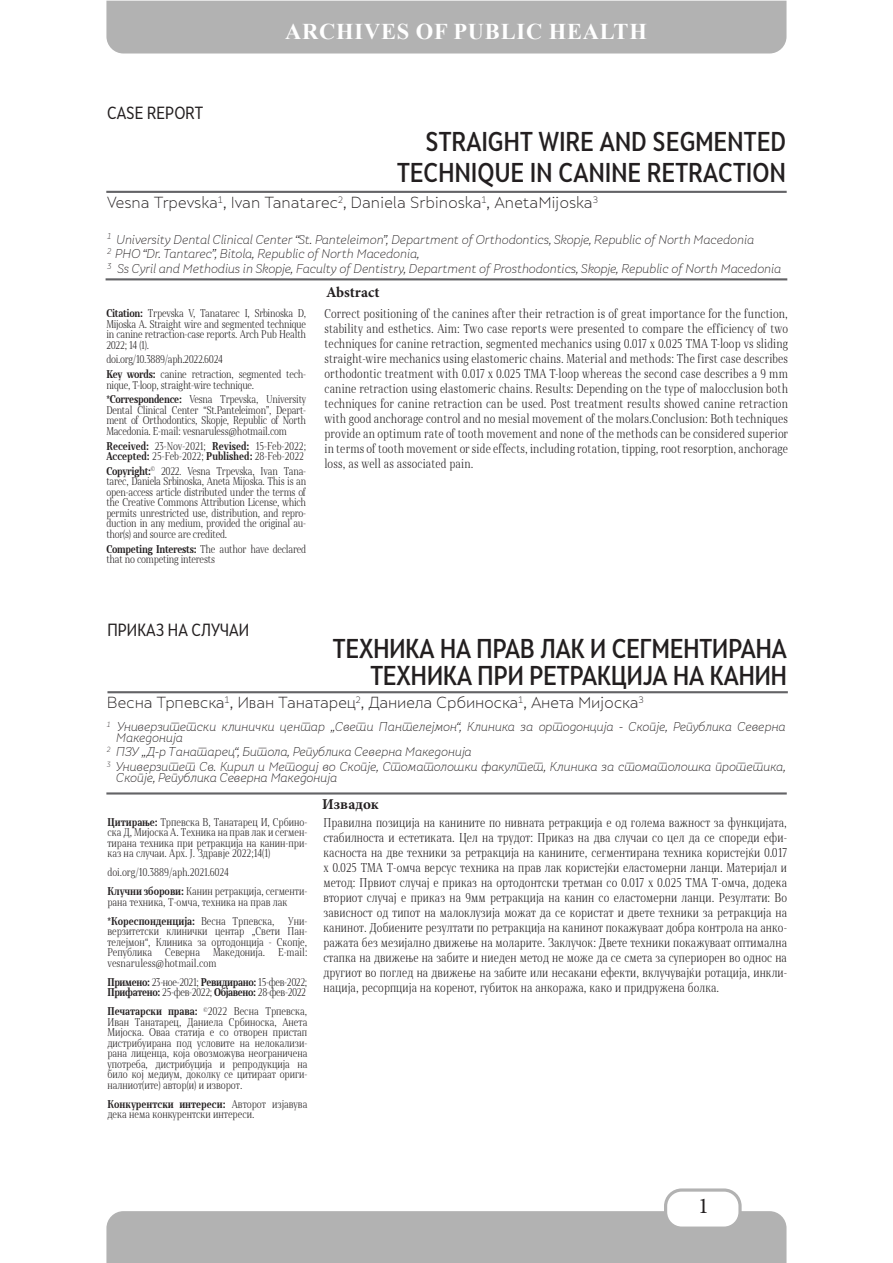
<style>
.page{position:relative;width:893px;height:1263px;background:#fff}
.page>*{position:absolute;margin:0;border:0;box-sizing:border-box;transform-origin:0 0}
.t1{font:500 25.5px "Skola Sans Cn";color:#231f20}
.t2{font:700 22.5px "Times New Roman";letter-spacing:.035em;color:#fff}
.t3{font:22.5px "Minion Pro";color:#231f20}
.t4{font:16.5px "Skola Sans Cn";color:#231f20}
.t5{font:300 15px "Skola Sans";letter-spacing:-.02em;color:#231f20}
.t6{font:700 15px "Minion Pro";color:#231f20}
.t7{font:300 12px/15px "Skola Serif Cn";letter-spacing:.01em;color:#231f20;text-align:justify}
.t8{font:300 12px/10.5px "Skola Sans It";letter-spacing:-.02em;color:#231f20}
.t9{font:300 10.5px/10.5px "Skola Serif Cn";letter-spacing:-.02em;color:#231f20;text-align:justify}
.t10{font:300 10.5px/10.5px "Skola Serif Cn";color:#231f20}
.t11{font:700 10.5px "Skola Serif Cn";color:#231f20}
.s1{font-weight:700}
.s2{font-weight:300}
</style>
<div class="page">
<div style="left:106px;top:1211px;width:680px;height:52px;background:#b2b2b2"></div>
<div style="left:666px;top:1190px;width:74px;height:38px;background:#fff;border-radius:16px"></div>
<div style="left:664px;top:1188px;width:78px;height:42px;border:3px solid #b2b2b2;border-radius:16px"></div>
<div style="left:106px;top:1px;width:680px;height:53px;background:#b2b2b2"></div>
<hr style="left:106px;top:792px;width:681px;height:2px;background:#636366">
<hr style="left:107px;top:691px;width:681px;height:2px;background:#636366">
<hr style="left:106px;top:278px;width:681px;height:2px;background:#636366">
<hr style="left:106px;top:191px;width:681px;height:2px;background:#636366">
<p class="t4" style="left:107px;top:103px;width:98px">CASE REPORT</p>
<p class="t2" style="left:285px;top:15px;width:363px">ARCHIVES OF PUBLIC HEALTH</p>
<p class="t1" style="left:425px;top:126px;width:362px">STRAIGHT WIRE AND SEGMENTED</p>
<p class="t1" style="left:397px;top:157px;width:390px">TECHNIQUE IN CANINE RETRACTION</p>
<p class="t5" style="left:107px;top:193px;width:492px">Vesna Trpevska<sup>1</sup>, Ivan Tanatarec<sup>2</sup>, Daniela Srbinoska<sup>1</sup>, AnetaMijoska<sup>3</sup></p>
<p class="t8" style="left:107px;top:234px;width:648px"><sup>1</sup> University Dental Clinical Center “St. Panteleimon”, Department of Orthodontics, Skopje, Republic of North Macedonia</p>
<p class="t8" style="left:107px;top:249px;width:314px"><sup>2</sup> PHO “Dr. Tantarec”, Bitola, Republic of North Macedonia,</p>
<p class="t8" style="left:107px;top:263px;width:675px"><sup>3</sup> Ss Cyril and Methodius in Skopje, Faculty of Dentistry, Department of Prosthodontics, Skopje, Republic of North Macedonia</p>
<p class="t9" style="left:106px;top:308px;width:201px"><span class="s1">Citation:</span> Trpevska V, Tanatarec I, Srbinoska D, Mijoska A. Straight wire and segmented technique in canine retraction-case reports. Arch Pub Health 2022; 14 (1).</p>
<p class="t9" style="left:106px;top:354px;width:118px">doi.org/10.3889/aph.2022.6024</p>
<p class="t9" style="left:106px;top:369px;width:201px"><span class="s1">Key words:</span> canine retraction, segmented tech&shy;nique, T-loop, straight-wire technique.</p>
<p class="t9" style="left:106px;top:394px;width:201px"><span class="s1">*Correspondence:</span> Vesna Trpevska, University Dental Clinical Center “St.Panteleimon”, Depart&shy;ment of Orthodontics, Skopje, Republic of North Macedonia. Е-mail: vesnaruless@hotmail.com</p>
<p class="t10" style="left:106px;top:440px;width:201px"><span class="s1">Received:</span> 23-Nov-2021; <span class="s1">Revised:</span> 15-Feb-2022;<br><span class="s1">Accepted:</span> 25-Feb-2022; <span class="s1">Published:</span> 28-Feb-2022</p>
<p class="t9" style="left:106px;top:466px;width:201px"><span class="s1">Copyright:</span><sup>©</sup> 2022. Vesna Trpevska, Ivan Tana&shy;tarec, Daniela Srbinoska, Aneta Mijoska. This is an open-access article distributed under the terms of the Creative Commons Attribution License, which permits unrestricted use, distribution, and repro&shy;duction in any medium, provided the original au&shy;thor(s) and source are credited.</p>
<p class="t9" style="left:106px;top:543px;width:201px"><span class="s1">Competing Interests:</span> The author have declared that no competing interests</p>
<p class="t6" style="left:326px;top:282px;width:55px">Abstract</p>
<p class="t7" style="left:325px;top:306px;width:465px">Correct positioning of the canines after their retraction is of great importance for the function, stability and esthetics. Aim: Two case reports were presented to compare the efficiency of two techniques for canine retraction, segmented mechanics using 0.017 x 0.025 TMA T-loop vs sliding straight-wire mechanics using elastomeric chains. Material and methods: The first case describes orthodontic treatment with 0.017 x 0.025 TMA T-loop whereas the second case describes a 9 mm canine retraction using elastomeric chains. Results: Depending on the type of malocclusion both techniques for canine retraction can be used. Post treatment results showed canine retraction with good anchorage control and no mesial movement of the molars.Conclusion: Both techniques provide an optimum rate of tooth movement and none of the methods can be considered superior in terms of tooth movement or side effects, including rotation, tipping, root resorption, anchorage loss, as well as associated pain.</p>
<p class="t4" style="left:107px;top:620px;width:143px">ПРИКАЗ НА СЛУЧАИ</p>
<p class="t1" style="left:333px;top:633px;width:456px">ТЕХНИКА НА ПРАВ ЛАК И СЕГМЕНТИРАНА</p>
<p class="t1" style="left:370px;top:660px;width:418px">ТЕХНИКА ПРИ РЕТРАКЦИЈА НА КАНИН</p>
<p class="t5" style="left:107px;top:693px;width:538px">Весна Трпевска<sup>1</sup>, Иван Танатарец<sup>2</sup>, Даниела Србиноска<sup>1</sup>, Анета Мијоска<sup>3</sup></p>
<p class="t8" style="left:116px;top:721px;width:671px;text-indent:-9px"><sup>1</sup> Универзитетски клинички центар „Свети Пантелејмон“, Клиника за ортодонција - Скопје, Република Северна<br>Македонија</p>
<p class="t8" style="left:107px;top:747px;width:366px"><sup>2</sup> ПЗУ „Д-р Tанатарец“, Битола, Република Северна Македонија</p>
<p class="t8" style="left:116px;top:761px;width:671px;text-indent:-9px"><sup>3</sup> Универзитет Св. Кирил и Методиј во Скопје, Стоматолошки факултет, Клиника за стоматолошка протетика,<br>Скопје, Република Северна Македонија</p>
<p class="t9" style="left:107px;top:816px;width:201px"><span class="s1">Цитирање:</span> Трпевска В, Танатарец И, Србино&shy;ска Д, Мијоска А. Техника на прав лак и сегмен&shy;тирана техника при ретракција на канин-при&shy;каз на случаи. Арх. Ј. Здравје 2022;14(1)</p>
<p class="t10" style="left:107px;top:867px;width:123px">doi.org/10.3889/aph.2021.6024</p>
<p class="t10" style="left:107px;top:886px;width:201px"><span class="s1">Клучни зборови:</span> Канин ретракција, сегменти&shy;рана техника, Т-омча, техника на прав лак</p>
<p class="t11" style="left:107px;top:914px;width:169px">*Кореспонденција: <span class="s2">Весна Трпевска,</span></p>
<p class="t9" style="left:107px;top:915px;width:201px;text-indent:181px">Уни&shy;верзитетски клинички центар „Свети Пан&shy;телејмон“, Клиника за ортодонција - Скопје, Република Северна Македонија. E-mail: vesnaruless@hotmail.com</p>
<p class="t9" style="left:107px;top:976px;width:201px"><span class="s1">Примено:</span> 23-ное-2021; <span class="s1">Ревидирано:</span> 15-фев-2022;<br><span class="s1">Прифатено:</span> 25-фев-2022; <span class="s1">Објавено:</span> 28-фев-2022</p>
<p class="t9" style="left:107px;top:1006px;width:201px"><span class="s1">Печатарски права:</span> <sup>©</sup>2022 Весна Трпевска, Иван Танатарец, Даниела Србиноска, Анета Мијоска. Оваа статија е со отворен пристап дистрибуирана под условите на нелокализи&shy;рана лиценца, која овозможува неограничена употреба, дистрибуција и репродукција на било кој медиум, доколку се цитираат ориги&shy;налниот(ите) автор(и) и изворот.</p>
<p class="t10" style="left:107px;top:1098px;width:201px"><span class="s1">Конкурентски интереси:</span> Авторот изјавува дека нема конкурентски интереси.</p>
<p class="t6" style="left:322px;top:794px;width:58px">Извадок</p>
<p class="t7" style="left:324px;top:815px;width:465px">Правилна позиција на канините по нивната ретракција е од голема важност за функцијата, стабилноста и естетиката. Цел на трудот: Приказ на два случаи со цел да се спореди ефи&shy;касноста на две техники за ретракција на канините, сегментирана техника користејќи 0.017 x 0.025 TMA Т-омча версус техника на прав лак користејќи еластомерни ланци. Материјал и метод: Првиот случај е приказ на ортодонтски третман со 0.017 x 0.025 TMA Т-омча, додека вториот случај е приказ на 9мм ретракција на канин со еластомерни ланци. Резултати: Во зависност од типот на малоклузија можат да се користат и двете техники за ретракција на канинот. Добиените резултати по ретракција на канинот покажуваат добра контрола на анко&shy;ражата без мезијално движење на моларите. Заклучок: Двете техники покажуваат оптимална стапка на движење на забите и ниеден метод не може да се смета за супериорен во однос на другиот во поглед на движење на забите или несакани ефекти, вклучувајќи ротација, инкли&shy;нација, ресорпција на коренот, губиток на анкоража, како и придружена болка.</p>
<h2 class="t3" style="left:698px;top:1191px;width:12px">1</h2>
</div>
